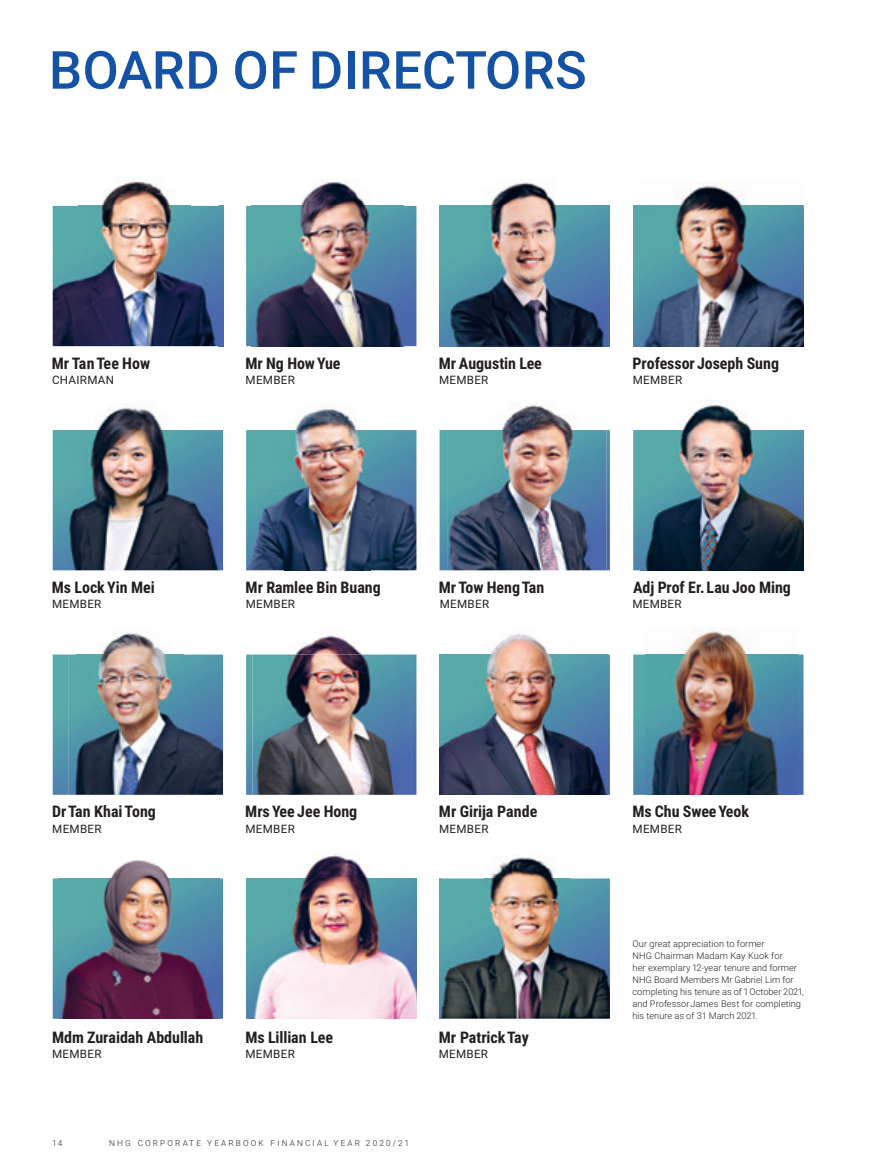
<style>
.page{position:relative;width:872px;height:1170px;background:#fff}
.page>*{position:absolute;margin:0;border:0;box-sizing:border-box;transform-origin:0 0}
.t1{font:500 52.5px "Roboto";letter-spacing:.01em;color:#1352a4}
.t2{font:700 15.9px "Roboto Condensed";letter-spacing:-.005em;color:#231f20}
.t3{font:11.7px "Roboto";letter-spacing:.025em;color:#231f20}
.t4{font:300 9.3px/12px "Roboto";color:#231f20}
.t5{font:300 8.25px "Roboto";letter-spacing:.26em;color:#231f20}
</style>
<div class="page">
<svg style="left:246px;top:206px;width:170px;height:140px;background:#5086ac"></svg>
<svg style="left:439px;top:206px;width:8px;height:140px"></svg>
<svg style="left:439px;top:430px;width:171px;height:140px;background:#5e9ab0"></svg>
<svg style="left:633px;top:206px;width:6px;height:140px"></svg>
<svg style="left:219px;top:206px;width:4px;height:140px"></svg>
<svg style="left:53px;top:654px;width:15px;height:140px;background:#549eaa"></svg>
<svg style="left:633px;top:430px;width:8px;height:140px"></svg>
<svg style="left:53px;top:430px;width:170px;height:140px;background:#5296aa"></svg>
<svg style="left:53px;top:878px;width:170px;height:140px"></svg>
<svg style="left:246px;top:878px;width:4px;height:140px"></svg>
<svg style="left:439px;top:878px;width:1px;height:140px"></svg>
<svg style="left:246px;top:654px;width:170px;height:140px;background:#5490ac"></svg>
<svg style="left:633px;top:654px;width:170px;height:140px;background:#5293ac"></svg>
<img style="left:639px;top:185px;width:164px;height:21px">
<img style="left:639px;top:206px;width:164px;height:140px">
<img style="left:641px;top:405px;width:162px;height:165px">
<img style="left:53px;top:205px;width:166px;height:141px">
<img style="left:79px;top:181px;width:111px;height:124px">
<img style="left:252px;top:180px;width:151px;height:26px">
<img style="left:252px;top:206px;width:151px;height:140px">
<img style="left:67px;top:407px;width:152px;height:163px">
<img style="left:246px;top:430px;width:170px;height:140px">
<img style="left:284px;top:405px;width:86px;height:165px">
<img style="left:447px;top:430px;width:159px;height:140px">
<img style="left:460px;top:404px;width:128px;height:107px">
<img style="left:68px;top:654px;width:155px;height:140px">
<img style="left:76px;top:632px;width:107px;height:129px">
<img style="left:59px;top:860px;width:161px;height:158px">
<img style="left:250px;top:854px;width:118px;height:164px">
<img style="left:252px;top:878px;width:164px;height:140px">
<img style="left:490px;top:857px;width:64px;height:21px">
<img style="left:440px;top:878px;width:170px;height:140px">
<img style="left:447px;top:182px;width:163px;height:24px">
<img style="left:447px;top:206px;width:163px;height:140px">
<img style="left:295px;top:635px;width:67px;height:19px">
<img style="left:252px;top:654px;width:159px;height:140px">
<img style="left:439px;top:633px;width:168px;height:161px">
<img style="left:645px;top:631px;width:152px;height:163px">
<h1 class="t1" style="left:49px;top:49px;width:539px">BOARD OF DIRECTORS</h1>
<h2 class="t2" style="left:52px;top:357px;width:100px">Mr Tan Tee How</h2>
<p class="t3" style="left:52px;top:375px;width:64px">CHAIRMAN</p>
<h2 class="t2" style="left:245px;top:357px;width:97px">Mr Ng How Yue</h2>
<p class="t3" style="left:245px;top:375px;width:51px">MEMBER</p>
<h2 class="t2" style="left:439px;top:357px;width:105px">Mr Augustin Lee</h2>
<p class="t3" style="left:439px;top:375px;width:51px">MEMBER</p>
<h2 class="t2" style="left:632px;top:357px;width:148px">Professor Joseph Sung</h2>
<p class="t3" style="left:633px;top:375px;width:51px">MEMBER</p>
<h2 class="t2" style="left:52px;top:581px;width:105px">Ms Lock Yin Mei</h2>
<p class="t3" style="left:52px;top:599px;width:51px">MEMBER</p>
<h2 class="t2" style="left:245px;top:581px;width:137px">Mr Ramlee Bin Buang</h2>
<p class="t3" style="left:246px;top:599px;width:51px">MEMBER</p>
<h2 class="t2" style="left:439px;top:581px;width:107px">Mr Tow Heng Tan</h2>
<p class="t3" style="left:440px;top:599px;width:51px">MEMBER</p>
<h2 class="t2" style="left:633px;top:581px;width:159px">Adj Prof Er. Lau Joo Ming</h2>
<p class="t3" style="left:632px;top:599px;width:51px">MEMBER</p>
<h2 class="t2" style="left:52px;top:805px;width:105px">Dr Tan Khai Tong</h2>
<p class="t3" style="left:52px;top:824px;width:51px">MEMBER</p>
<h2 class="t2" style="left:245px;top:805px;width:113px">Mrs Yee Jee Hong</h2>
<p class="t3" style="left:245px;top:824px;width:51px">MEMBER</p>
<h2 class="t2" style="left:439px;top:805px;width:100px">Mr Girija Pande</h2>
<p class="t3" style="left:439px;top:824px;width:51px">MEMBER</p>
<h2 class="t2" style="left:632px;top:805px;width:118px">Ms Chu Swee Yeok</h2>
<p class="t3" style="left:632px;top:824px;width:51px">MEMBER</p>
<p class="t4" style="left:632px;top:938px;width:173px">Our great appreciation to former<br>NHG Chairman Madam Kay Kuok for<br>her exemplary 12-year tenure and former NHG Board Members Mr Gabriel Lim for completing his tenure as of 1 October 2021, and Professor James Best for completing his tenure as of 31 March 2021.</p>
<h2 class="t2" style="left:52px;top:1030px;width:153px">Mdm Zuraidah Abdullah</h2>
<p class="t3" style="left:52px;top:1049px;width:51px">MEMBER</p>
<h2 class="t2" style="left:245px;top:1030px;width:89px">Ms Lillian Lee</h2>
<p class="t3" style="left:245px;top:1049px;width:51px">MEMBER</p>
<h2 class="t2" style="left:439px;top:1030px;width:92px">Mr Patrick Tay</h2>
<p class="t3" style="left:439px;top:1049px;width:51px">MEMBER</p>
<p class="t5" style="left:52px;top:1139px;width:12px">14</p>
<p class="t5" style="left:109px;top:1139px;width:301px">NHG CORPORATE YEARBOOK FINANCIAL YEAR 2020/21</p>
</div>
